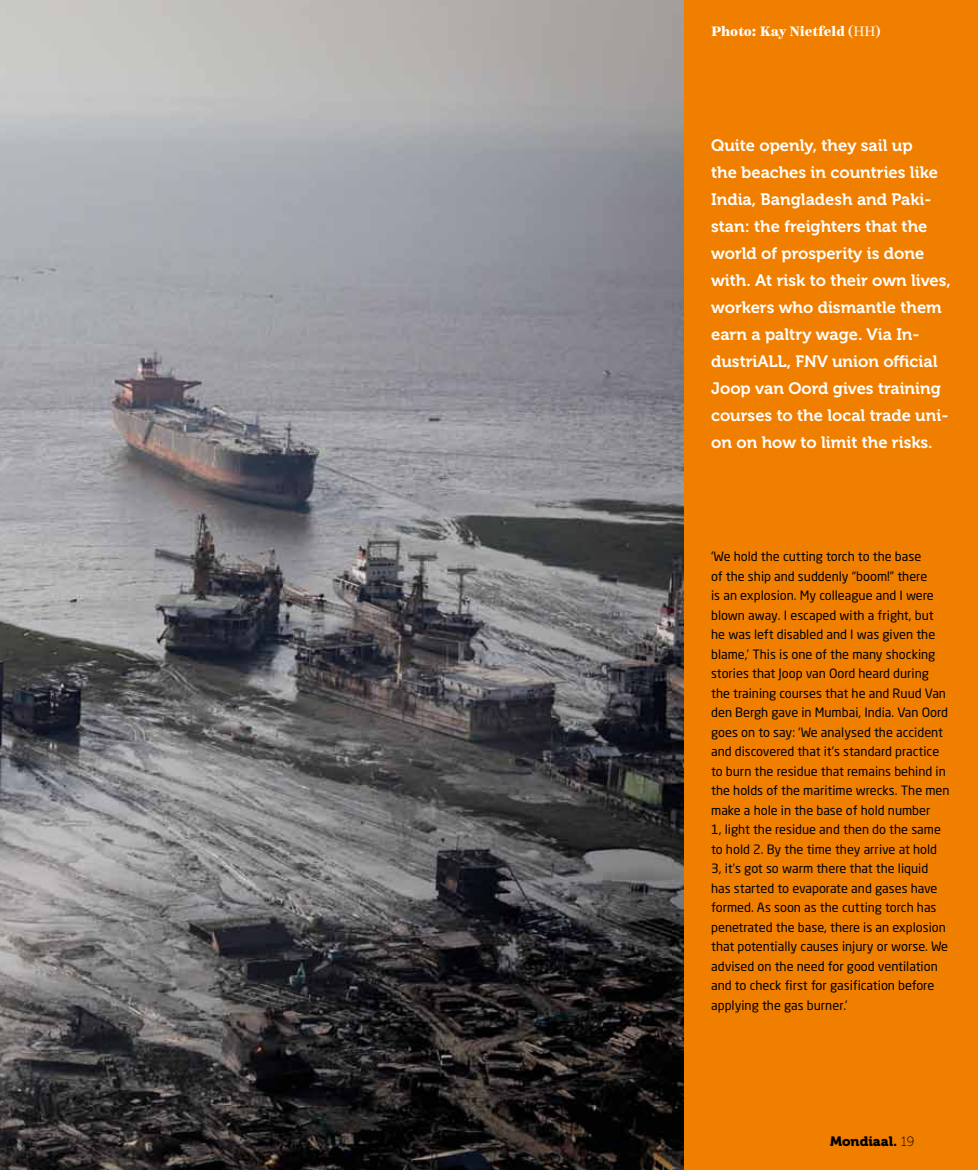
<style>
.page{position:relative;width:978px;height:1170px;background:#fff}
.page>*{position:absolute;margin:0;border:0;box-sizing:border-box;transform-origin:0 0}
.t1{font:16.5px/27px "Museo 700";color:#fff}
.t2{font:900 13.5px "Scotch Text";color:#fff}
.t3{font:13.5px "Museo 900";color:#000}
.t4{font:12.75px/19.5px "Neo Sans Std";color:#000}
.s1{font-weight:400}
.s2{font-family:"Museo 100"}
</style>
<div class="page">
<div style="left:674px;top:0;width:304px;height:1169px;background:#f07f00"></div>
<img style="left:0;top:0;width:684px;height:1169px">
<p class="t2" style="left:711px;top:23px;width:171px">Photo: Kay Nietfeld (<span class="s1">HH</span>)</p>
<p class="t1" style="left:711px;top:131px;width:241px">Quite openly, they sail up<br>the beaches in countries like<br>India, Bangladesh and Paki&shy;stan: the freighters that the world of prosperity is done with. At risk to their own lives, workers who dismantle them earn a paltry wage. Via In&shy;dustriALL, FNV union official<br>Joop van Oord gives training courses to the local trade uni&shy;on on how to limit the risks.</p>
<p class="t4" style="left:711px;top:546px;width:240px">‘We hold the cutting torch to the base<br>of the ship and suddenly “boom!” there<br>is an explosion. My colleague and I were blown away. I escaped with a fright, but he was left disabled and I was given the blame,’ This is one of the many shocking stories that Joop van Oord heard during the training courses that he and Ruud Van den Bergh gave in Mumbai, India. Van Oord goes on to say: ‘We analysed the accident and discovered that it’s standard practice to burn the residue that remains behind in the holds of the maritime wrecks. The men make a hole in the base of hold number<br>1, light the residue and then do the same to hold 2. By the time they arrive at hold 3, it’s got so warm there that the liquid has started to evaporate and gases have formed. As soon as the cutting torch has penetrated the base, there is an explosion that potentially causes injury or worse. We advised on the need for good ventilation and to check first for gasification before applying the gas burner.’</p>
<p class="t3" style="left:830px;top:1133px;width:86px">Mondiaal. <span class="s2">19</span></p>
</div>
